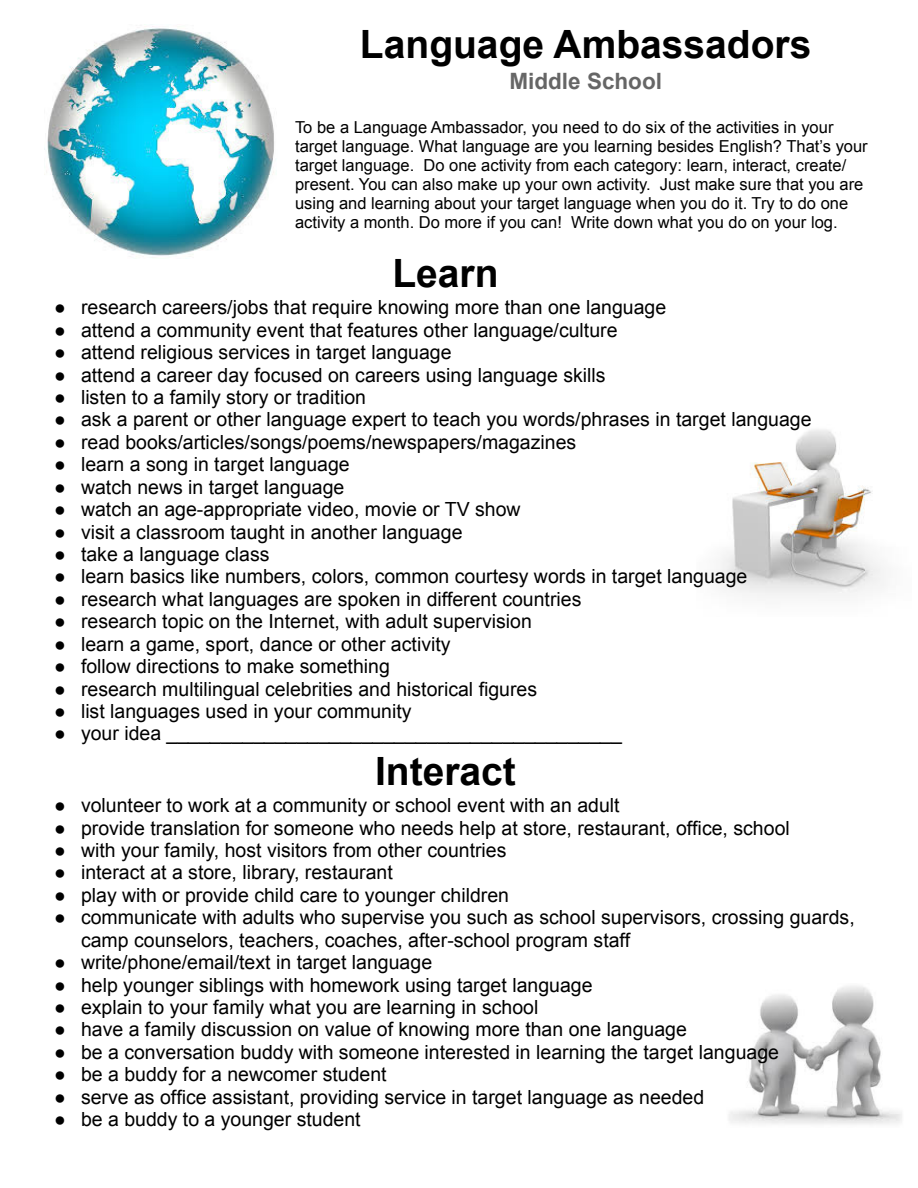
<style>
.page{position:relative;width:918px;height:1188px;background:#fff}
.page>*{position:absolute;margin:0;border:0;box-sizing:border-box;transform-origin:0 0}
.t1{font:700 39px "Arial";color:#000}
.t2{font:700 22.5px "Arial";color:#666}
.t3{font:19.5px/22.4px "Arial";color:#000}
.t4{font:16.5px/18.9px "Arial";color:#000}
</style>
<div class="page">
<img style="left:716px;top:429px;width:168px;height:167px">
<img style="left:729px;top:986px;width:173px;height:139px">
<img style="left:44px;top:26px;width:230px;height:232px">
<h1 class="t1" style="left:360px;top:19px;width:453px">Language Ambassadors</h1>
<p class="t2" style="left:509px;top:66px;width:154px">Middle School</p>
<p class="t4" style="left:295px;top:118px;width:574px">To be a Language Ambassador, you need to do six of the activities in your target language. What language are you learning besides English? That’s your target language. Do one activity from each category: learn, interact, create/ present. You can also make up your own activity. Just make sure that you are using and learning about your target language when you do it. Try to do one activity a month. Do more if you can! Write down what you do on your log.</p>
<h1 class="t1" style="left:392px;top:248px;width:108px">Learn</h1>
<p class="t3" style="left:54px;top:297px;width:614px">● research careers/jobs that require knowing more than one language</p>
<p class="t3" style="left:54px;top:319px;width:565px">● attend a community event that features other language/culture</p>
<p class="t3" style="left:54px;top:341px;width:399px">● attend religious services in target language</p>
<p class="t3" style="left:54px;top:364px;width:553px">● attend a career day focused on careers using language skills</p>
<p class="t3" style="left:54px;top:386px;width:314px">● listen to a family story or tradition</p>
<p class="t3" style="left:54px;top:409px;width:759px">● ask a parent or other language expert to teach you words/phrases in target language</p>
<p class="t3" style="left:54px;top:431px;width:524px">● read books/articles/songs/poems/newspapers/magazines</p>
<p class="t3" style="left:54px;top:453px;width:297px">● learn a song in target language</p>
<p class="t3" style="left:54px;top:476px;width:292px">● watch news in target language</p>
<p class="t3" style="left:54px;top:498px;width:468px">● watch an age-appropriate video, movie or TV show</p>
<p class="t3" style="left:54px;top:521px;width:410px">● visit a classroom taught in another language</p>
<p class="t3" style="left:54px;top:543px;width:217px">● take a language class</p>
<p class="t3" style="left:54px;top:566px;width:695px">● learn basics like numbers, colors, common courtesy words in target language</p>
<p class="t3" style="left:54px;top:588px;width:529px">● research what languages are spoken in different countries</p>
<p class="t3" style="left:54px;top:610px;width:479px">● research topic on the Internet, with adult supervision</p>
<p class="t3" style="left:54px;top:633px;width:398px">● learn a game, sport, dance or other activity</p>
<p class="t3" style="left:54px;top:655px;width:337px">● follow directions to make something</p>
<p class="t3" style="left:54px;top:678px;width:485px">● research multilingual celebrities and historical figures</p>
<p class="t3" style="left:54px;top:700px;width:359px">● list languages used in your community</p>
<p class="t3" style="left:54px;top:723px;width:569px">● your idea __________________________________________</p>
<h1 class="t1" style="left:375px;top:746px;width:142px">Interact</h1>
<p class="t3" style="left:54px;top:794px;width:567px">● volunteer to work at a community or school event with an adult</p>
<p class="t3" style="left:54px;top:817px;width:737px">● provide translation for someone who needs help at store, restaurant, office, school</p>
<p class="t3" style="left:54px;top:839px;width:454px">● with your family, host visitors from other countries</p>
<p class="t3" style="left:54px;top:862px;width:340px">● interact at a store, library, restaurant</p>
<p class="t3" style="left:54px;top:884px;width:457px">● play with or provide child care to younger children</p>
<p class="t3" style="left:81px;top:906px;width:775px;text-indent:-27px">● communicate with adults who supervise you such as school supervisors, crossing guards, camp counselors, teachers, coaches, after-school program staff</p>
<p class="t3" style="left:54px;top:951px;width:380px">● write/phone/email/text in target language</p>
<p class="t3" style="left:54px;top:974px;width:540px">● help younger siblings with homework using target language</p>
<p class="t3" style="left:54px;top:996px;width:486px">● explain to your family what you are learning in school</p>
<p class="t3" style="left:54px;top:1019px;width:634px">● have a family discussion on value of knowing more than one language</p>
<p class="t3" style="left:54px;top:1041px;width:727px">● be a conversation buddy with someone interested in learning the target language</p>
<p class="t3" style="left:54px;top:1063px;width:334px">● be a buddy for a newcomer student</p>
<p class="t3" style="left:54px;top:1086px;width:652px">● serve as office assistant, providing service in target language as needed</p>
<p class="t3" style="left:54px;top:1108px;width:308px">● be a buddy to a younger student</p>
</div>
